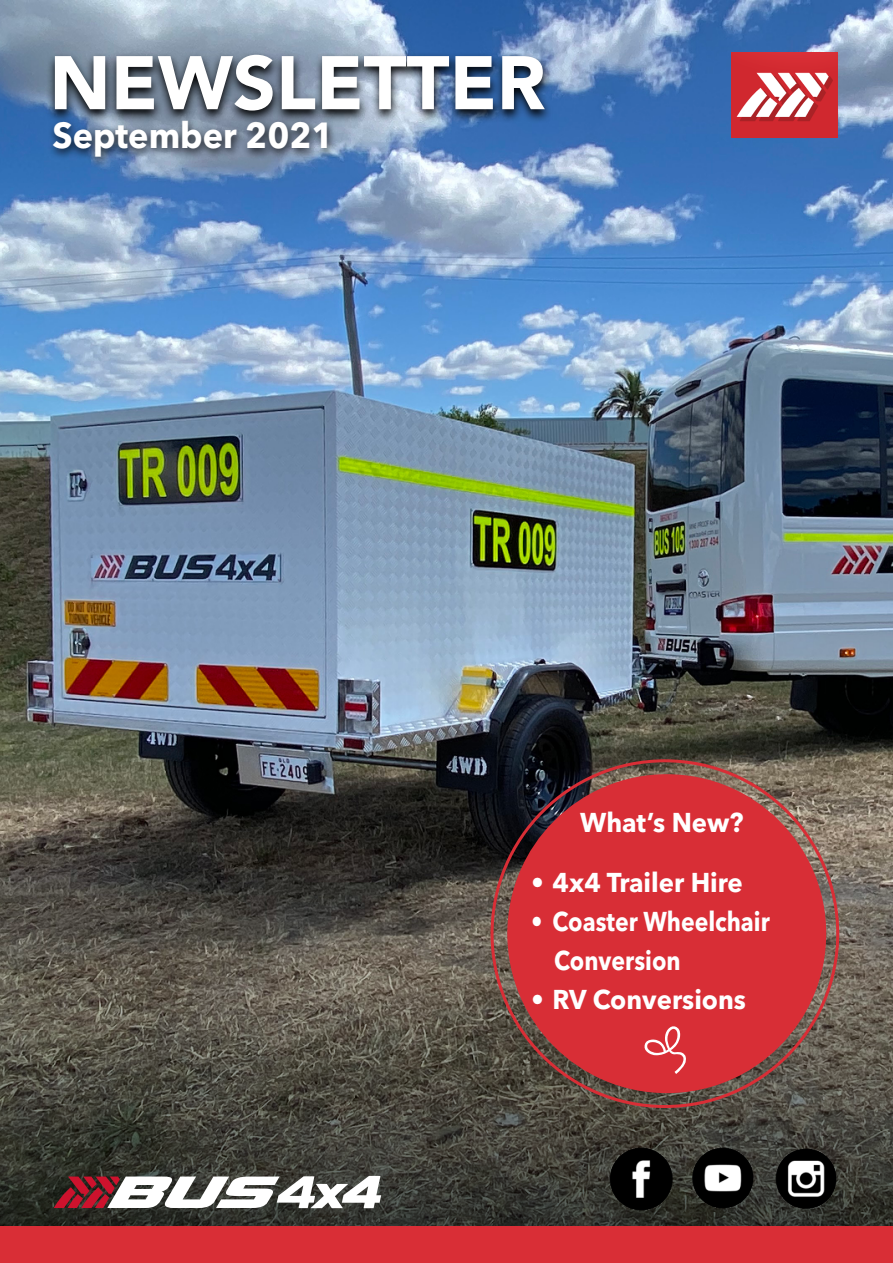
<style>
.page{position:relative;width:893px;height:1263px;background:#fff}
.page>*{position:absolute;margin:0;border:0;box-sizing:border-box;transform-origin:0 0}
.t1{font:900 75px "Avenir LT Std";color:#fff}
.t2{font:700 36px "Avenir Next LT Pro";color:#fff;scale:.95 1}
.t3{font:700 27px "Avenir Next LT Pro";color:#fff;scale:.95 1}
.t4{font:700 27px/39px "Avenir Next LT Pro";color:#fff;scale:.85 1}
.s1{font-family:"Avenir LT Std";font-weight:900}
</style>
<div class="page">
<img style="left:0;top:0;width:893px;height:831px">
<div style="left:47px;top:117px;width:289px;height:52px;background:#000;opacity:.75"></div>
<img style="left:731px;top:52px;width:106px;height:86px">
<svg style="left:46px;top:50px;width:507px;height:74px;background:#4e5e72"></svg>
<svg style="left:0;top:831px;width:893px;height:396px;background:#4f4a42"></svg>
<div style="left:0;top:1227px;width:893px;height:36px;background:#d92e36"></div>
<svg style="left:54px;top:1176px;width:327px;height:32px"></svg>
<img style="left:609px;top:1147px;width:63px;height:64px">
<img style="left:693px;top:1147px;width:62px;height:63px">
<img style="left:776px;top:1149px;width:62px;height:61px">
<div style="left:507px;top:774px;width:319px;height:319px;background:#d82e36;border-radius:50%"></div>
<h1 class="t1" style="left:50px;top:38px;width:497px">NEWSLETTER</h1>
<h2 class="t2" style="left:52px;top:113px;width:297px">September 2021</h2>
<p class="t3" style="left:580px;top:806px;width:174px">What’s New?</p>
<p class="t3" style="left:531px;top:866px;width:224px"><span class="s1">•</span> 4x4 Trailer Hire</p>
<p class="t4" style="left:554px;top:902px;width:255px;text-indent:-23px"><span class="s1">•</span> Coaster Wheelchair<br>Conversion</p>
<p class="t3" style="left:531px;top:983px;width:228px"><span class="s1">•</span> RV Conversions</p>
</div>
